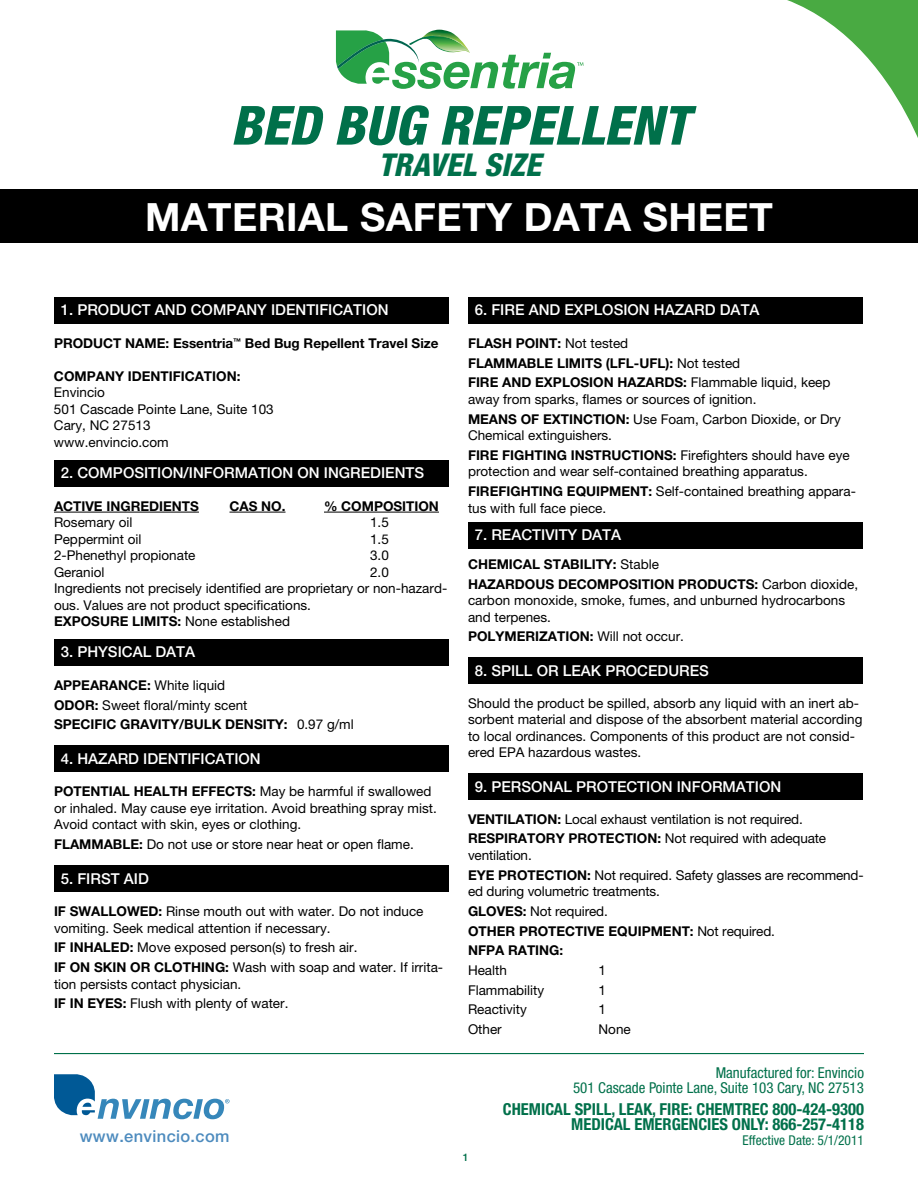
<style>
.page{position:relative;width:918px;height:1188px;background:#fff}
.page>*{position:absolute;margin:0;border:0;box-sizing:border-box;transform-origin:0 0}
.t1{font:italic 800 condensed 54px "Helvetica Neue";color:#00704a}
.t2{font:700 39px "Helvetica Neue";letter-spacing:.01em;color:#fff}
.t3{font:italic 800 condensed 31.5px "Helvetica Neue";color:#00704a}
.t4{font:700 condensed 16.5px/15px "Helvetica Neue";color:#00704a;text-align:right}
.t5{font:500 16.5px "Helvetica Neue";letter-spacing:.02em;color:#4d8bbe}
.t6{font:500 15px "Helvetica Neue";color:#fff}
.t7{font:condensed 15px/15px "Helvetica Neue";color:#00704a;text-align:right}
.t8{font:13.5px/16.5px "Helvetica Neue";color:#000}
.t9{font:700 13.5px/19.8px "Helvetica Neue";color:#000}
.t10{font:condensed 13.5px "Helvetica Neue";color:#00704a}
.t11{font:500 10.5px "Helvetica Neue";color:#00704a}
.s1{font-weight:700}
.s2{font-weight:400}
</style>
<div class="page">
<svg style="left:54px;top:1074px;width:176px;height:45px"></svg>
<hr style="left:54px;top:1053px;width:810px;height:1px;background:#00704a">
<svg style="left:787px;top:0;width:131px;height:138px"></svg>
<div style="left:0;top:189px;width:918px;height:54px;background:#000"></div>
<svg style="left:336px;top:30px;width:247px;height:59px"></svg>
<hr style="left:54px;top:512px;width:145px;height:1px;background:#000">
<hr style="left:230px;top:512px;width:56px;height:1px;background:#000">
<hr style="left:324px;top:512px;width:115px;height:1px;background:#000">
<div style="left:54px;top:297px;width:394px;height:27px;background:#000"></div>
<div style="left:54px;top:460px;width:394px;height:27px;background:#000"></div>
<div style="left:54px;top:639px;width:394px;height:27px;background:#000"></div>
<div style="left:54px;top:745px;width:394px;height:27px;background:#000"></div>
<div style="left:54px;top:865px;width:394px;height:27px;background:#000"></div>
<div style="left:468px;top:297px;width:394px;height:27px;background:#000"></div>
<div style="left:468px;top:522px;width:394px;height:26px;background:#000"></div>
<div style="left:468px;top:657px;width:394px;height:27px;background:#000"></div>
<div style="left:468px;top:773px;width:394px;height:27px;background:#000"></div>
<h1 class="t1" style="left:231px;top:92px;width:460px">BED BUG REPELLENT</h1>
<h3 class="t3" style="left:379px;top:145px;width:164px">TRAVEL SIZE</h3>
<h2 class="t2" style="left:145px;top:193px;width:629px">MATERIAL SAFETY DATA SHEET</h2>
<p class="t6" style="left:61px;top:301px;width:329px">1. PRODUCT AND COMPANY IDENTIFICATION</p>
<p class="t9" style="left:54px;top:333px;width:93px">PRODUCT NAME</p>
<p class="t9" style="left:166px;top:333px;width:275px">: ESSENTRIA<sup>™</sup> BED BUG REPELLENT TRAVEL SIZE</p>
<p class="t9" style="left:54px;top:366px;width:32px">COMPANY</p>
<p class="t9" style="left:128px;top:366px;width:13px">IDENTIFI</p>
<p class="t9" style="left:185px;top:366px;width:57px">CATION:</p>
<p class="t8" style="left:54px;top:384px;width:221px">Envincio<br>501 Cascade Pointe Lane, Suite 103<br>Cary, NC 27513<br>www.envincio.com</p>
<p class="t6" style="left:61px;top:464px;width:365px">2. COMPOSITION/INFORMATION ON INGREDIENTS</p>
<p class="t9" style="left:54px;top:496px;width:87px">ACTIVE INGREDIENTS</p>
<p class="t9" style="left:230px;top:496px;width:58px">CAS NO.</p>
<p class="t9" style="left:324px;top:496px;width:77px">% COMPOSITI</p>
<p class="t9" style="left:418px;top:496px;width:20px">ON</p>
<p class="t8" style="left:54px;top:514px;width:80px">Rosemary oil</p>
<p class="t8" style="left:370px;top:514px;width:20px">1.5</p>
<p class="t8" style="left:54px;top:531px;width:89px">Peppermint oil</p>
<p class="t8" style="left:370px;top:531px;width:20px">1.5</p>
<p class="t8" style="left:54px;top:547px;width:143px">2-Phenethyl propionate</p>
<p class="t8" style="left:370px;top:547px;width:20px">3.0</p>
<p class="t8" style="left:54px;top:564px;width:52px">Geraniol</p>
<p class="t8" style="left:54px;top:564px;width:395px;text-indent:316px">2.0<br>Ingredients not precisely identified are proprietary or non-hazard&shy;ous. Values are not product specifications.</p>
<p class="t9" style="left:54px;top:611px;width:95px">EXPOSURE LIMITS</p>
<p class="t8" style="left:177px;top:613px;width:114px"><span class="s1">:</span> None established</p>
<p class="t6" style="left:61px;top:643px;width:136px">3. PHYS ICAL DATA</p>
<p class="t9" style="left:54px;top:675px;width:20px">APPEARAN</p>
<p class="t9" style="left:54px;top:675px;width:195px;text-indent:74px">CE: <span class="s2">White liquid<br></span>ODOR: <span class="s2">Sweet floral/minty scent<br></span>SPECIFIC GRAVITY/BULK DENSITY</p>
<p class="t8" style="left:284px;top:716px;width:71px"><span class="s1">:</span> 0.97 g/ml</p>
<p class="t6" style="left:61px;top:750px;width:202px">4. HAZARD IDENTIFICATION</p>
<p class="t9" style="left:54px;top:781px;width:29px">POTENTIAL</p>
<p class="t9" style="left:134px;top:781px;width:20px">HEALTH</p>
<p class="t9" style="left:192px;top:781px;width:18px">EFFE</p>
<p class="t8" style="left:54px;top:783px;width:384px;text-indent:171px"><span class="s1">CTS:</span> May be harmful if swallowed or inhaled. May cause eye irritation. Avoid breathing spray mist.<br>Avoid contact with skin, eyes or clothing.</p>
<p class="t9" style="left:54px;top:834px;width:19px">FLAMMABLE</p>
<p class="t8" style="left:139px;top:836px;width:276px"><span class="s1">:</span> Do not use or store near heat or open flame.</p>
<p class="t6" style="left:61px;top:869px;width:90px">5. FI RST AID</p>
<p class="t8" style="left:54px;top:903px;width:371px"><span class="s1">IF SWALLOWED:</span> Rinse mouth out with water. Do not induce vomiting. Seek medical attention if necessary.</p>
<p class="t8" style="left:54px;top:938px;width:391px;line-height:19.8px"><span class="s1">IF INHALED:</span> Move exposed person(s) to fresh air.<br><span class="s1">IF ON SKIN OR CLOTHING:</span> Wash with soap and water. If irrita-</p>
<p class="t8" style="left:54px;top:974px;width:236px;line-height:19.8px">tion persists contact physician.<br><span class="s1">IF IN EYES:</span> Flush with plenty of water.</p>
<p class="t5" style="left:80px;top:1126px;width:151px">WWW.ENVINCIO.COM</p>
<p class="t6" style="left:475px;top:301px;width:286px">6. FIRE AND EXPLOS ION HAZARD DATA</p>
<p class="t9" style="left:468px;top:333px;width:18px">FLASH</p>
<p class="t9" style="left:468px;top:333px;width:364px;text-indent:48px">POINT: <span class="s2">Not tested<br></span>FLAMMABLE LIMITS (LFL-UFL): <span class="s2">Not tested<br></span>FIRE AND EXPLOSION HAZARDS: <span class="s2">Flammable liquid, keep</span></p>
<p class="t8" style="left:468px;top:389px;width:374px;line-height:19.8px">away from sparks, flames or sources of ignition.<br><span class="s1">MEANS OF EXTINCTION:</span> Use Foam, Carbon Dioxide, or Dry</p>
<p class="t8" style="left:468px;top:425px;width:383px;line-height:19.8px">Chemical extinguishers.<br><span class="s1">FIRE FIGHTING INSTRUCTIONS:</span> Firefighters should have eye</p>
<p class="t8" style="left:468px;top:462px;width:389px;line-height:19.8px">protection and wear self-contained breathing apparatus.<br><span class="s1">FIREFIGHTING EQUIPMENT:</span> Self-contained breathing appara-</p>
<p class="t8" style="left:468px;top:499px;width:140px">tus with full face piece.</p>
<p class="t6" style="left:475px;top:526px;width:148px">7. REACTIVITY DATA</p>
<p class="t9" style="left:468px;top:554px;width:392px">CHEMICAL STABILITY: <span class="s2">Stable<br></span>HAZARDOUS DECOMPOSITION PRODUCTS: <span class="s2">Carbon dioxide,</span></p>
<p class="t8" style="left:468px;top:592px;width:379px">carbon monoxide, smoke, fumes, and unburned hydrocarbons and terpenes.</p>
<p class="t9" style="left:468px;top:626px;width:217px">POLYMERIZATION: <span class="s2">Will not occur.</span></p>
<p class="t6" style="left:475px;top:661px;width:152px">8. SPILL OR LEAK PROCEDURES</p>
<p class="t8" style="left:468px;top:694px;width:396px">Should the product be spilled, absorb any liquid with an inert ab&shy;sorbent material and dispose of the absorbent material according to local ordinances. Components of this product are not consid&shy;ered EPA hazardous wastes.</p>
<p class="t6" style="left:475px;top:777px;width:123px">9. PERSONAL PROTECT</p>
<p class="t6" style="left:646px;top:777px;width:47px">ION INFORM</p>
<p class="t6" style="left:736px;top:777px;width:35px">ATION</p>
<p class="t9" style="left:468px;top:809px;width:9px">VENTILATI</p>
<p class="t8" style="left:537px;top:810px;width:267px"><span class="s1">ON :</span> Local exhaust ventilation is not required.</p>
<p class="t9" style="left:468px;top:828px;width:19px">RESPIRAT</p>
<p class="t8" style="left:535px;top:830px;width:292px"><span class="s1">ORY PROTECTI ON :</span> Not required with adequate</p>
<p class="t8" style="left:468px;top:845px;width:397px;line-height:19.8px">ventilation.<br><span class="s1">EYE PROTECTI ON :</span> Not required. Safety glasses are recommend-</p>
<p class="t8" style="left:468px;top:881px;width:193px;line-height:19.8px">ed during volumetric treatments.<br><span class="s1">GLOVES:</span> Not required.<br><span class="s1">OTHER</span></p>
<p class="t9" style="left:519px;top:921px;width:129px">PROTECTIVE EQUIPMENT</p>
<p class="t8" style="left:690px;top:922px;width:87px"><span class="s1">:</span> Not required.</p>
<p class="t9" style="left:468px;top:940px;width:59px">NFPA RATIN</p>
<p class="t9" style="left:549px;top:940px;width:15px">G:</p>
<p class="t8" style="left:468px;top:962px;width:41px">Health</p>
<p class="t8" style="left:599px;top:962px;width:9px">1</p>
<p class="t8" style="left:468px;top:982px;width:78px">Flammability</p>
<p class="t8" style="left:599px;top:982px;width:9px">1</p>
<p class="t8" style="left:468px;top:1001px;width:60px">Reactivity</p>
<p class="t8" style="left:599px;top:1001px;width:9px">1</p>
<p class="t8" style="left:468px;top:1021px;width:35px">Other</p>
<p class="t8" style="left:599px;top:1021px;width:34px">None</p>
<p class="t11" style="left:463px;top:1151px;width:7px">1</p>
<p class="t7" style="left:573px;top:1065px;width:292px">Manufactured for: Envincio<br>501 Cascade Pointe Lane, Suite 103 Cary, NC 27513</p>
<p class="t4" style="left:503px;top:1101px;width:363px">CHEMICAL SPILL, LEAK, FIRE: CHEMTREC 800-424-9300<br>MEDICAL EMERGENCIES ONLY: 866-257-4118</p>
<p class="t10" style="left:743px;top:1132px;width:123px">Effective Date: 5/1/2011</p>
</div>
